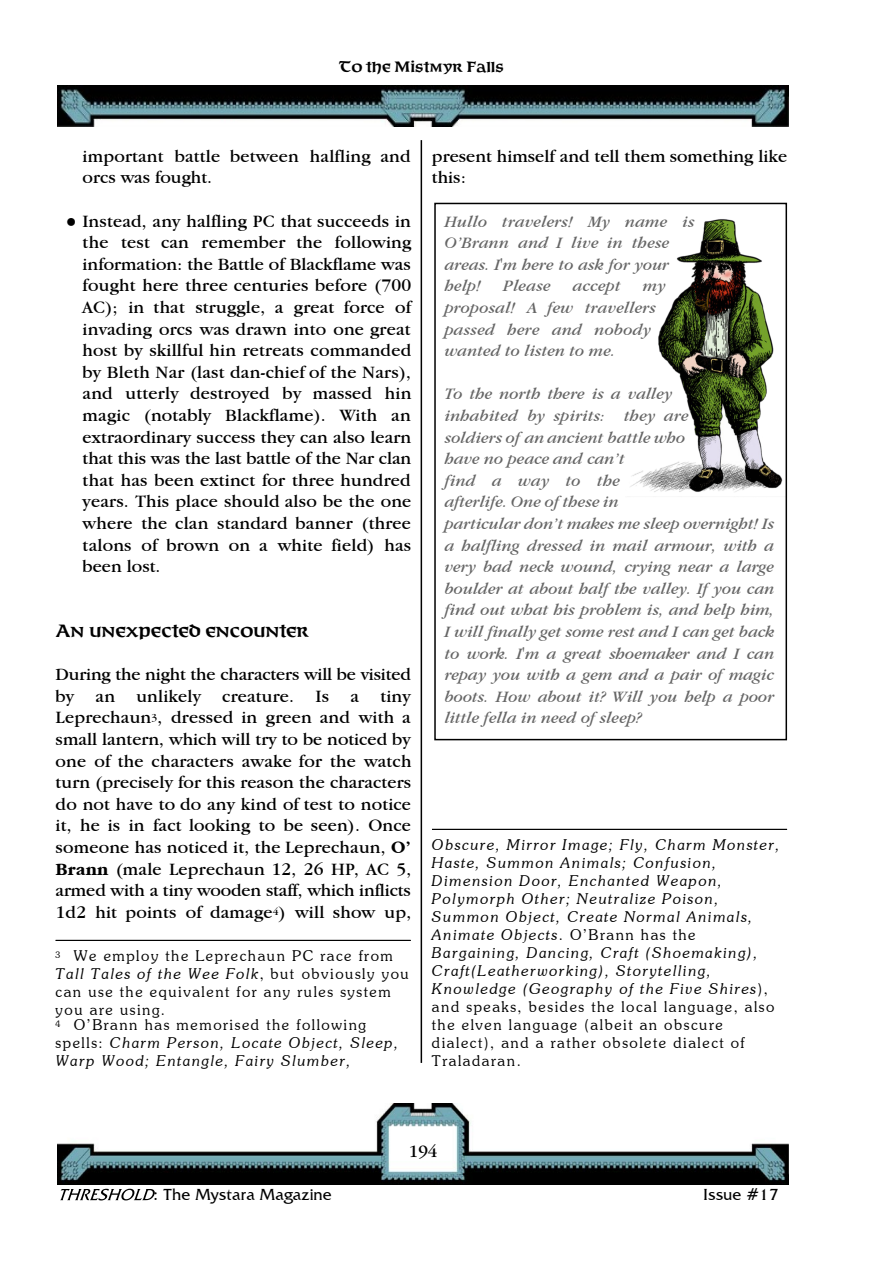
<style>
.page{position:relative;width:893px;height:1263px;background:#fff}
.page>*{position:absolute;margin:0;border:0;box-sizing:border-box;transform-origin:0 0}
.t1{font:18px/21.6px "Garamond IT Cby BT";letter-spacing:.01em;color:#000}
.t2{font:700 18px "OPTI Furst";color:#000}
.t3{font:18px "ITC Garamond Std";color:#000}
.t4{font:italic 16.5px/21.6px "Garamond IT Cby BT";color:#666}
.t5{font:16.5px "Friz Quadrata IT Cby BT";color:#000}
.t6{font:italic 300 15px/18px "Souvenir IT Cby BT";letter-spacing:.1em;color:#000}
.t7{font:300 15px/18px "Souvenir IT Cby BT";letter-spacing:.1em;color:#000}
.t8{font:700 15px "OPTI Furst";color:#000}
.s1{font-family:"Times New Roman"}
.s2{font-weight:700}
.s3{font-style:italic}
.s4{font-style:normal}
</style>
<div class="page">
<img style="left:58px;top:86px;width:731px;height:40px">
<svg style="left:60px;top:1189px;width:95px;height:11px"></svg>
<img style="left:58px;top:1104px;width:730px;height:81px">
<hr style="left:421px;top:140px;width:1px;height:923px;background:#000">
<hr style="left:56px;top:940px;width:355px;height:1px;background:#000">
<hr style="left:432px;top:829px;width:355px;height:1px;background:#000">
<img style="left:630px;top:219px;width:153px;height:273px">
<div style="left:434px;top:203px;width:353px;height:537px;border:2px solid #000"></div>
<p class="t8" style="left:339px;top:62px;width:166px">To the Mistmyr Falls</p>
<p class="t1" style="left:83px;top:146px;width:330px">important battle between halfling and orcs was fought.</p>
<p class="t1" style="left:83px;top:211px;width:330px;text-align:justify;text-indent:-17px"><span class="s1">●</span> Instead, any halfling PC that succeeds in the test can remember the following information: the Battle of Blackflame was fought here three centuries before (700<br>AC); in that struggle, a great force of invading orcs was drawn into one great host by skillful hin retreats commanded by Bleth Nar (last dan-chief of the Nars), and utterly destroyed by massed hin magic (notably Blackflame). With an extraordinary success they can also learn that this was the last battle of the Nar clan that has been extinct for three hundred years. This place should also be the one where the clan standard banner (three talons of brown on a white field) has been lost.</p>
<p class="t2" style="left:56px;top:624px;width:254px">An unexpected encounter</p>
<p class="t1" style="left:56px;top:665px;width:357px;text-align:justify">During the night the characters will be visited by an unlikely creature. Is a tiny Leprechaun<sup>3</sup>, dressed in green and with a small lantern, which will try to be noticed by one of the characters awake for the watch turn (precisely for this reason the characters do not have to do any kind of test to notice it, he is in fact looking to be seen). Once someone has noticed it, the Leprechaun, <span class="s2">O’ Brann</span> (male Leprechaun 12, 26 HP, AC 5, armed with a tiny wooden staff, which inflicts 1d2 hit points of damage<sup>4</sup>) will show up,</p>
<p class="t7" style="left:56px;top:948px;width:355px"><sup>3</sup> We employ the Leprechaun PC race from <span class="s3">Tall Tales of the Wee Folk</span>, but obviously you can use the equivalent for any rules system you are using.</p>
<p class="t6" style="left:56px;top:1017px;width:344px"><sup>4</sup> <span class="s4">O’Brann has memorised the following spells:</span> Charm Person, Locate Object, Sleep,<br>Warp Wood; Entangle, Fairy Slumber,</p>
<p class="t1" style="left:432px;top:146px;width:357px">present himself and tell them something like this:</p>
<p class="t4" style="left:445px;top:211px;width:252px">Hullo travelers! My name is<br>O’Brann and I live in these areas. I'm here to ask for your help!</p>
<p class="t4" style="left:503px;top:276px;width:49px">Please</p>
<p class="t4" style="left:573px;top:276px;width:49px">accept</p>
<p class="t4" style="left:445px;top:276px;width:223px;text-indent:198px">my proposal! A few travellers passed here and nobody wanted to listen to me.</p>
<p class="t4" style="left:445px;top:384px;width:331px">To the north there is a valley<br>inhabited by spirits: they are<br>soldiers of an ancient battle who<br>have no peace and can’t<br>find a way to the<br>afterlife. One of these in<br>particular don’t makes me sleep overnight! Is a halfling dressed in mail armour, with a very bad neck wound, crying near a large boulder at about half the valley. If you can find out what his problem is, and help him, I will finally get some rest and I can get back to work. I'm a great shoemaker and I can repay you with a gem and a pair of magic boots. How about it? Will you help a poor little fella in need of sleep?</p>
<p class="t6" style="left:432px;top:837px;width:349px">Obscure, Mirror Image; Fly, Charm Monster, Haste, Summon Animals; Confusion, Dimension Door, Enchanted Weapon, Polymorph Other; Neutralize Poison, Summon Object, Create Normal Animals, Animate Objects<span class="s4">. O’Brann has the </span>Bargaining, Dancing, Craft (Shoemaking), Craft(Leatherworking), Storytelling, Knowledge (Geography of the Five Shires<span class="s4">), and speaks, besides the local language, also the elven language (albeit an obscure dialect), and a rather obsolete dialect of Traladaran.</span></p>
<p class="t3" style="left:409px;top:1144px;width:30px">194</p>
<p class="t5" style="left:153px;top:1187px;width:180px">: The Mystara Magazine</p>
<p class="t5" style="left:703px;top:1187px;width:77px">Issue #17</p>
</div>
